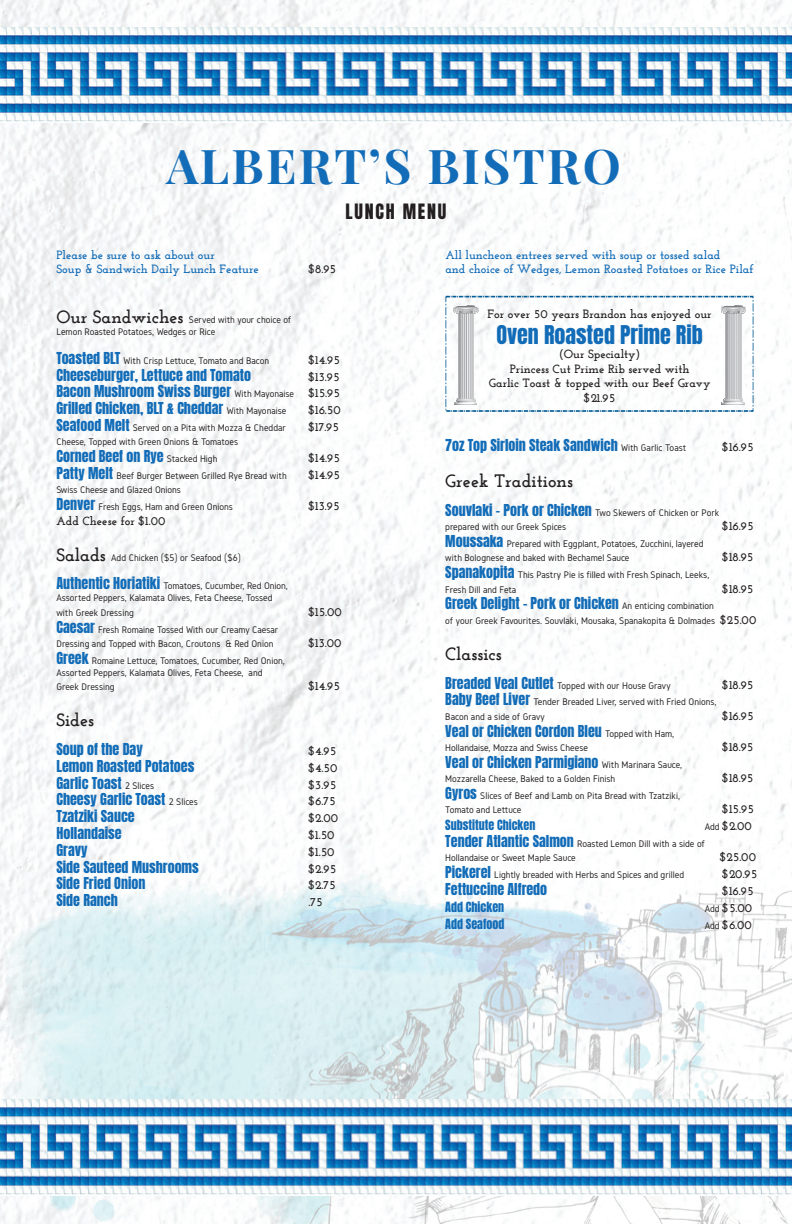
<style>
.page{position:relative;width:792px;height:1224px;background:#fff}
.page>*{position:absolute;margin:0;border:0;box-sizing:border-box;transform-origin:0 0}
.t1{font:700 48px "Playfair Display";letter-spacing:.05em;color:#126cb7}
.t2{font:22px "Anton";color:#126cb7}
.t3{font:700 18px "Josefin Slab";color:#231f20}
.t4{font:18px "Anton";letter-spacing:.1em;color:#231f20}
.t5{font:14px "Anton";color:#126cb7}
.t6{font:700 12px "Josefin Slab";color:#231f20}
.t7{font:700 12px "Josefin Slab";color:#126cb7}
.t8{font:12px "Anton";color:#126cb7}
.t9{font:10px "Gidole";color:#231f20}
.t10{font:10px "Gidole";letter-spacing:-.02em;color:#231f20}
.s1{font-family:"Josefin Slab";font-weight:700;font-size:18px}
.s2{font-family:"Anton";font-size:14px;color:#126cb7}
.s3{font-family:"Gidole";font-size:10px;color:#231f20}
.s4{font-family:"Josefin Slab";font-weight:700;font-size:12px;color:#231f20}
.s5{font-family:"Josefin Slab";font-weight:700;font-size:12px}
.s6{font-family:"Gidole";font-weight:400;font-size:10px}
</style>
<div class="page">
<img style="left:0;top:0;width:792px;height:873px">
<img style="left:0;top:27px;width:792px;height:95px">
<img style="left:0;top:873px;width:792px;height:351px">
<img style="left:0;top:1100px;width:792px;height:95px">
<div style="left:445px;top:296px;width:309px;height:116px;border:1px dashed #015a95"></div>
<svg style="left:455px;top:398px;width:22px;height:7px"></svg>
<img style="left:458px;top:314px;width:16px;height:84px">
<svg style="left:454px;top:305px;width:24px;height:9px"></svg>
<svg style="left:722px;top:398px;width:22px;height:7px"></svg>
<img style="left:725px;top:314px;width:16px;height:84px">
<svg style="left:721px;top:305px;width:25px;height:9px"></svg>
<p class="t1" style="left:166px;top:136px;width:456px">ALBERT’S BISTRO</p>
<p class="t4" style="left:346px;top:202px;width:102px">LUNCH MENU</p>
<p class="t7" style="left:56px;top:248px;width:160px">Please be sure to ask about our</p>
<p class="t7" style="left:56px;top:262px;width:204px">Soup &amp; Sandwich Daily Lunch Feature</p>
<p class="t6" style="left:308px;top:262px;width:29px">$8.95</p>
<p class="t7" style="left:445px;top:248px;width:277px">All luncheon entrees served with soup or tossed salad</p>
<p class="t7" style="left:445px;top:262px;width:310px">and choice of Wedges, Lemon Roasted Potatoes or Rice Pilaf</p>
<p class="t9" style="left:56px;top:314px;width:237px"><span class="s1">Our Sandwiches</span> Served with your choice of</p>
<p class="t9" style="left:56px;top:326px;width:160px">Lemon Roasted Potatoes, Wedges or Rice</p>
<p class="t9" style="left:56px;top:355px;width:214px"><span class="s2">Toasted BLT</span> With Crisp Lettuce, Tomato and Bacon</p>
<p class="t6" style="left:308px;top:353px;width:33px">$14.95</p>
<p class="t5" style="left:56px;top:367px;width:196px">Cheeseburger, Lettuce and Tomato</p>
<p class="t6" style="left:308px;top:369px;width:33px">$13.95</p>
<p class="t5" style="left:56px;top:384px;width:285px">Bacon Mushroom Swiss Burger <span class="s3">With Mayonaise</span> <span class="s4">$15.95</span></p>
<p class="t5" style="left:56px;top:401px;width:231px">Grilled Chicken, BLT &amp; Cheddar <span class="s3">With Mayonaise</span></p>
<p class="t6" style="left:308px;top:403px;width:34px">$16.50</p>
<p class="t9" style="left:56px;top:422px;width:231px"><span class="s2">Seafood Melt</span> Served on a Pita with Mozza &amp; Cheddar</p>
<p class="t6" style="left:308px;top:420px;width:32px">$17.95</p>
<p class="t9" style="left:56px;top:436px;width:183px">Cheese, Topped with Green Onions &amp; Tomatoes</p>
<p class="t5" style="left:56px;top:449px;width:162px">Corned Beef on Rye <span class="s3">Stacked High</span></p>
<p class="t6" style="left:308px;top:451px;width:33px">$14.95</p>
<p class="t9" style="left:56px;top:470px;width:232px"><span class="s2">Patty Melt</span> Beef Burger Between Grilled Rye Bread with</p>
<p class="t6" style="left:308px;top:468px;width:33px">$14.95</p>
<p class="t9" style="left:56px;top:484px;width:126px">Swiss Cheese and Glazed Onions</p>
<p class="t9" style="left:56px;top:501px;width:178px"><span class="s2">Denver</span> Fresh Eggs, Ham and Green Onions</p>
<p class="t6" style="left:308px;top:499px;width:33px">$13.95</p>
<p class="t6" style="left:56px;top:513px;width:110px">Add Cheese for $1.00</p>
<p class="t9" style="left:56px;top:552px;width:186px"><span class="s1">Salads</span> Add Chicken ($5) or Seafood ($6)</p>
<p class="t9" style="left:56px;top:580px;width:233px"><span class="s2">Authentic Horiatiki</span> Tomatoes, Cucumber, Red Onion,</p>
<p class="t9" style="left:56px;top:592px;width:218px">Assorted Peppers, Kalamata Olives, Feta Cheese, Tossed</p>
<p class="t9" style="left:56px;top:607px;width:79px">with Greek Dressing</p>
<p class="t6" style="left:308px;top:605px;width:35px">$15.00</p>
<p class="t9" style="left:56px;top:624px;width:223px"><span class="s2">Caesar</span> Fresh Romaine Tossed With our Creamy Caesar</p>
<p class="t9" style="left:56px;top:638px;width:218px">Dressing and Topped with Bacon, Croutons &amp; Red Onion</p>
<p class="t6" style="left:308px;top:636px;width:35px">$13.00</p>
<p class="t9" style="left:56px;top:655px;width:230px"><span class="s2">Greek</span> Romaine Lettuce, Tomatoes, Cucumber, Red Onion,</p>
<p class="t9" style="left:56px;top:667px;width:208px">Assorted Peppers, Kalamata Olives, Feta Cheese, and</p>
<p class="t9" style="left:56px;top:681px;width:60px">Greek Dressing</p>
<p class="t6" style="left:308px;top:679px;width:33px">$14.95</p>
<p class="t3" style="left:56px;top:709px;width:39px">Sides</p>
<p class="t5" style="left:56px;top:742px;width:88px">Soup of the Day</p>
<p class="t6" style="left:308px;top:744px;width:29px">$4.95</p>
<p class="t5" style="left:56px;top:759px;width:139px">Lemon Roasted Potatoes</p>
<p class="t6" style="left:308px;top:761px;width:31px">$4.50</p>
<p class="t5" style="left:56px;top:775px;width:99px">Garlic Toast <span class="s3">2 Slices</span></p>
<p class="t6" style="left:308px;top:777px;width:29px">$3.95</p>
<p class="t5" style="left:56px;top:792px;width:143px">Cheesy Garlic Toast <span class="s3">2 Slices</span></p>
<p class="t6" style="left:308px;top:794px;width:29px">$6.75</p>
<p class="t5" style="left:56px;top:809px;width:80px">Tzatziki Sauce</p>
<p class="t6" style="left:308px;top:811px;width:31px">$2.00</p>
<p class="t5" style="left:56px;top:826px;width:67px">Hollandaise</p>
<p class="t6" style="left:308px;top:828px;width:28px">$1.50</p>
<p class="t5" style="left:56px;top:843px;width:33px">Gravy</p>
<p class="t6" style="left:308px;top:845px;width:28px">$1.50</p>
<p class="t5" style="left:56px;top:859px;width:144px">Side Sauteed Mushrooms</p>
<p class="t6" style="left:308px;top:861px;width:29px">$2.95</p>
<p class="t5" style="left:56px;top:876px;width:90px">Side Fried Onion</p>
<p class="t6" style="left:308px;top:878px;width:29px">$2.75</p>
<p class="t5" style="left:56px;top:893px;width:63px">Side Ranch</p>
<p class="t6" style="left:308px;top:895px;width:16px">.75</p>
<p class="t6" style="left:488px;top:306px;width:226px">For over 50 years Brandon has enjoyed our</p>
<p class="t2" style="left:496px;top:324px;width:208px">Oven Roasted Prime Rib</p>
<p class="t6" style="left:559px;top:347px;width:83px">(Our Specialty)</p>
<p class="t6" style="left:510px;top:362px;width:181px">Princess Cut Prime Rib served with</p>
<p class="t6" style="left:489px;top:376px;width:223px">Garlic Toast &amp; topped with our Beef Gravy</p>
<p class="t6" style="left:584px;top:390px;width:33px">$21.95</p>
<p class="t5" style="left:445px;top:438px;width:242px">7oz Top Sirloin Steak Sandwich <span class="s3">With Garlic Toast</span></p>
<p class="t6" style="left:722px;top:440px;width:33px">$16.95</p>
<p class="t3" style="left:445px;top:470px;width:129px">Greek Traditions</p>
<p class="t9" style="left:445px;top:507px;width:276px"><span class="s2">Souvlaki - Pork or Chicken</span> Two Skewers of Chicken or Pork</p>
<p class="t9" style="left:445px;top:521px;width:122px">prepared with our Greek Spices</p>
<p class="t6" style="left:722px;top:519px;width:33px">$16.95</p>
<p class="t9" style="left:445px;top:538px;width:260px"><span class="s2">Moussaka</span> Prepared with Eggplant, Potatoes, Zucchini, layered</p>
<p class="t9" style="left:445px;top:553px;width:186px">with Bolognese and baked with Bechamel Sauce</p>
<p class="t6" style="left:722px;top:550px;width:33px">$18.95</p>
<p class="t9" style="left:445px;top:569px;width:266px"><span class="s2">Spanakopita</span> This Pastry Pie is filled with Fresh Spinach, Leeks,</p>
<p class="t9" style="left:445px;top:584px;width:73px">Fresh Dill and Feta</p>
<p class="t6" style="left:722px;top:581px;width:33px">$18.95</p>
<p class="t5" style="left:445px;top:596px;width:270px">Greek Delight - Pork or Chicken <span class="s3">An enticing combination</span></p>
<p class="t9" style="left:445px;top:615px;width:313px">of your Greek Favourites. Souvlaki, Mousaka, Spanakopita &amp; Dolmades <span class="s5">$25.00</span></p>
<p class="t3" style="left:445px;top:643px;width:58px">Classics</p>
<p class="t9" style="left:445px;top:680px;width:227px"><span class="s2">Breaded Veal Cutlet</span> Topped with our House Gravy</p>
<p class="t6" style="left:722px;top:677px;width:33px">$18.95</p>
<p class="t9" style="left:445px;top:697px;width:273px"><span class="s2">Baby Beef Liver</span> Tender Breaded Liver, served with Fried Onions,</p>
<p class="t9" style="left:445px;top:711px;width:101px">Bacon and a side of Gravy</p>
<p class="t6" style="left:722px;top:709px;width:33px">$16.95</p>
<p class="t5" style="left:445px;top:724px;width:231px">Veal or Chicken Cordon Bleu <span class="s3">Topped with Ham,</span></p>
<p class="t9" style="left:445px;top:742px;width:144px">Hollandaise, Mozza and Swiss Cheese</p>
<p class="t6" style="left:722px;top:740px;width:33px">$18.95</p>
<p class="t5" style="left:445px;top:755px;width:238px">Veal or Chicken Parmigiano <span class="s3">With Marinara Sauce,</span></p>
<p class="t9" style="left:445px;top:773px;width:171px">Mozzarella Cheese, Baked to a Golden Finish</p>
<p class="t6" style="left:722px;top:771px;width:33px">$18.95</p>
<p class="t9" style="left:445px;top:790px;width:236px"><span class="s2">Gyros</span> Slices of Beef and Lamb on Pita Bread with Tzatziki,</p>
<p class="t10" style="left:445px;top:805px;width:78px">Tomato and Lettuce</p>
<p class="t6" style="left:722px;top:802px;width:33px">$15.95</p>
<p class="t8" style="left:445px;top:819px;width:92px">Substitute Chicken</p>
<p class="t6" style="left:705px;top:819px;width:49px"><span class="s6">Add</span> $2.00</p>
<p class="t9" style="left:445px;top:838px;width:261px"><span class="s2">Tender Atlantic Salmon</span> Roasted Lemon Dill with a side of</p>
<p class="t9" style="left:445px;top:853px;width:132px">Hollandaise or Sweet Maple Sauce</p>
<p class="t6" style="left:720px;top:850px;width:38px">$25.00</p>
<p class="t9" style="left:445px;top:869px;width:240px"><span class="s2">Pickerel</span> Lightly breaded with Herbs and Spices and grilled</p>
<p class="t6" style="left:722px;top:867px;width:37px">$20.95</p>
<p class="t5" style="left:445px;top:882px;width:103px">Fettuccine Alfredo</p>
<p class="t6" style="left:722px;top:884px;width:33px">$16.95</p>
<p class="t8" style="left:445px;top:901px;width:60px">Add Chicken</p>
<p class="t6" style="left:705px;top:901px;width:49px"><span class="s6">Add</span> $5.00</p>
<p class="t8" style="left:445px;top:917px;width:61px">Add Seafood</p>
<p class="t6" style="left:705px;top:917px;width:49px"><span class="s6">Add</span> $6.00</p>
</div>
